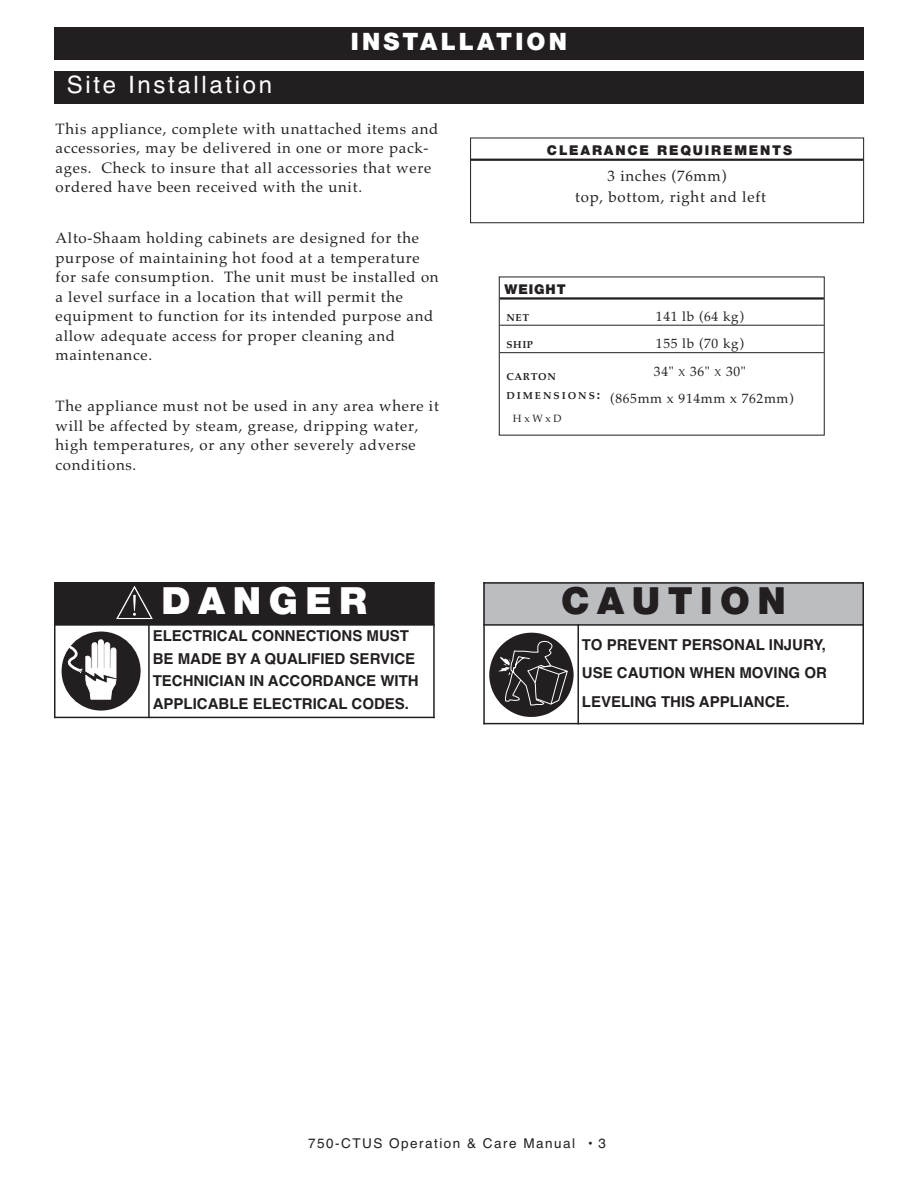
<style>
.page{position:relative;width:918px;height:1188px;background:#fff}
.page>*{position:absolute;margin:0;border:0;box-sizing:border-box;transform-origin:0 0}
.t1{font:900 37.5px "Helvetica Neue";letter-spacing:.2em;color:#231f20}
.t2{font:900 37.5px "Helvetica Neue";letter-spacing:.2em;color:#fff}
.t3{font:24px "Helvetica";letter-spacing:.11em;color:#fff}
.t4{font:900 24px "Helvetica Neue";letter-spacing:.135em;color:#fff}
.t5{font:15px/19.5px "Palatino";letter-spacing:.05em;color:#231f20}
.t6{font:700 15px/22.5px "Helvetica";color:#231f20}
.t7{font:13.5px/27.5px "Palatino";letter-spacing:.05em;color:#231f20}
.t8{font:13.5px "Helvetica";letter-spacing:.11em;color:#231f20}
.t9{font:900 13.5px "Helvetica Neue";letter-spacing:.135em;color:#231f20}
.t10{font:10.5px "Palatino";letter-spacing:.25em;color:#231f20}
.t11{font:10.2px "Palatino Bold TT";letter-spacing:.065em;color:#231f20}
.s1{font-size:10.2px}
</style>
<div class="page">
<div style="left:54px;top:27px;width:810px;height:33px;background:#231f20"></div>
<div style="left:54px;top:71px;width:810px;height:33px;background:#231f20"></div>
<div style="left:470px;top:138px;width:394px;height:85px;border:1px solid #231f20"></div>
<hr style="left:471px;top:159px;width:392px;height:2px;background:#231f20">
<div style="left:499px;top:277px;width:326px;height:159px;border:1px solid #231f20"></div>
<hr style="left:500px;top:297px;width:324px;height:3px;background:#231f20">
<hr style="left:500px;top:325px;width:324px;height:1px;background:#231f20">
<hr style="left:500px;top:352px;width:324px;height:1px;background:#231f20">
<div style="left:54px;top:582px;width:380px;height:43px;background:#231f20"></div>
<hr style="left:54px;top:582px;width:1px;height:136px;background:#231f20">
<hr style="left:148px;top:624px;width:2px;height:94px;background:#231f20">
<hr style="left:433px;top:582px;width:2px;height:136px;background:#231f20">
<hr style="left:54px;top:624px;width:381px;height:2px;background:#231f20">
<hr style="left:54px;top:717px;width:381px;height:1px;background:#231f20">
<svg style="left:116px;top:586px;width:37px;height:34px"></svg>
<hr style="left:133px;top:595px;width:3px;height:16px;background:#fff">
<div style="left:62px;top:632px;width:79px;height:79px;background:#231f20;border-radius:50%"></div>
<svg style="left:62px;top:640px;width:54px;height:59px"></svg>
<div style="left:483px;top:582px;width:380px;height:43px;background:#bcbdc0"></div>
<hr style="left:483px;top:582px;width:2px;height:142px;background:#231f20">
<hr style="left:577px;top:624px;width:2px;height:100px;background:#231f20">
<hr style="left:862px;top:582px;width:2px;height:142px;background:#231f20">
<hr style="left:483px;top:582px;width:381px;height:2px;background:#231f20">
<hr style="left:483px;top:624px;width:381px;height:2px;background:#231f20">
<hr style="left:483px;top:723px;width:381px;height:1px;background:#231f20">
<svg style="left:489px;top:633px;width:85px;height:84px"></svg>
<h2 class="t3" style="left:67px;top:71px;width:207px">Site Installation</h2>
<h2 class="t4" style="left:351px;top:33px;width:218px">INSTALLATION</h2>
<p class="t5" style="left:55px;top:119px;width:384px">This appliance, complete with unattached items and accessories, may be delivered in one or more pack&shy;ages. Check to insure that all accessories that were ordered have been received with the unit.</p>
<p class="t5" style="left:55px;top:229px;width:385px">Alto-Shaam holding cabinets are designed for the purpose of maintaining hot food at a temperature for safe consumption. The unit must be installed on a level surface in a location that will permit the equipment to function for its intended purpose and allow adequate access for proper cleaning and maintenance.</p>
<p class="t5" style="left:55px;top:397px;width:385px">The appliance must not be used in any area where it will be affected by steam, grease, dripping water, high temperatures, or any other severely adverse conditions.</p>
<h1 class="t2" style="left:162px;top:587px;width:207px">DANGER</h1>
<p class="t6" style="left:153px;top:625px;width:268px">ELECTRICAL CONNECTIONS MUST<br>BE MADE BY A QUALIFIED SERVICE<br>TECHNICIAN IN ACCORDANCE WITH<br>APPLICABLE ELECTRICAL CODES.</p>
<p class="t9" style="left:547px;top:145px;width:247px">CLEARANCE REQUIREMENTS</p>
<p class="t5" style="left:575px;top:165px;width:192px;line-height:21.3px;text-align:center">3 inches (76mm)<br>top, bottom, right and left</p>
<p class="t9" style="left:504px;top:284px;width:63px">WEIGHT</p>
<p class="t11" style="left:506px;top:312px;width:24px">NET</p>
<p class="t7" style="left:656px;top:303px;width:90px">141 lb (64 kg)</p>
<p class="t11" style="left:506px;top:339px;width:28px">SHIP</p>
<p class="t7" style="left:656px;top:330px;width:90px">155 lb (70 kg)</p>
<p class="t11" style="left:506px;top:371px;width:51px">CARTON</p>
<p class="t7" style="left:506px;top:358px;width:289px;text-indent:148px">34" <span class="s1">X</span> 36" <span class="s1">X</span> 30"<br><sup>DIMENSIONS</sup><sup>:</sup> (865mm x 914mm x 762mm)</p>
<p class="t10" style="left:513px;top:412px;width:50px">HxWxD</p>
<h1 class="t1" style="left:561px;top:587px;width:226px">CAUTION</h1>
<p class="t6" style="left:582px;top:630px;width:247px;line-height:28.5px;text-align:justify">TO PREVENT PERSONAL INJURY, USE CAUTION WHEN MOVING OR LEVELING THIS APPLIANCE.</p>
<p class="t8" style="left:308px;top:1136px;width:300px">750-CTUS Operation &amp; Care Manual • 3</p>
</div>
